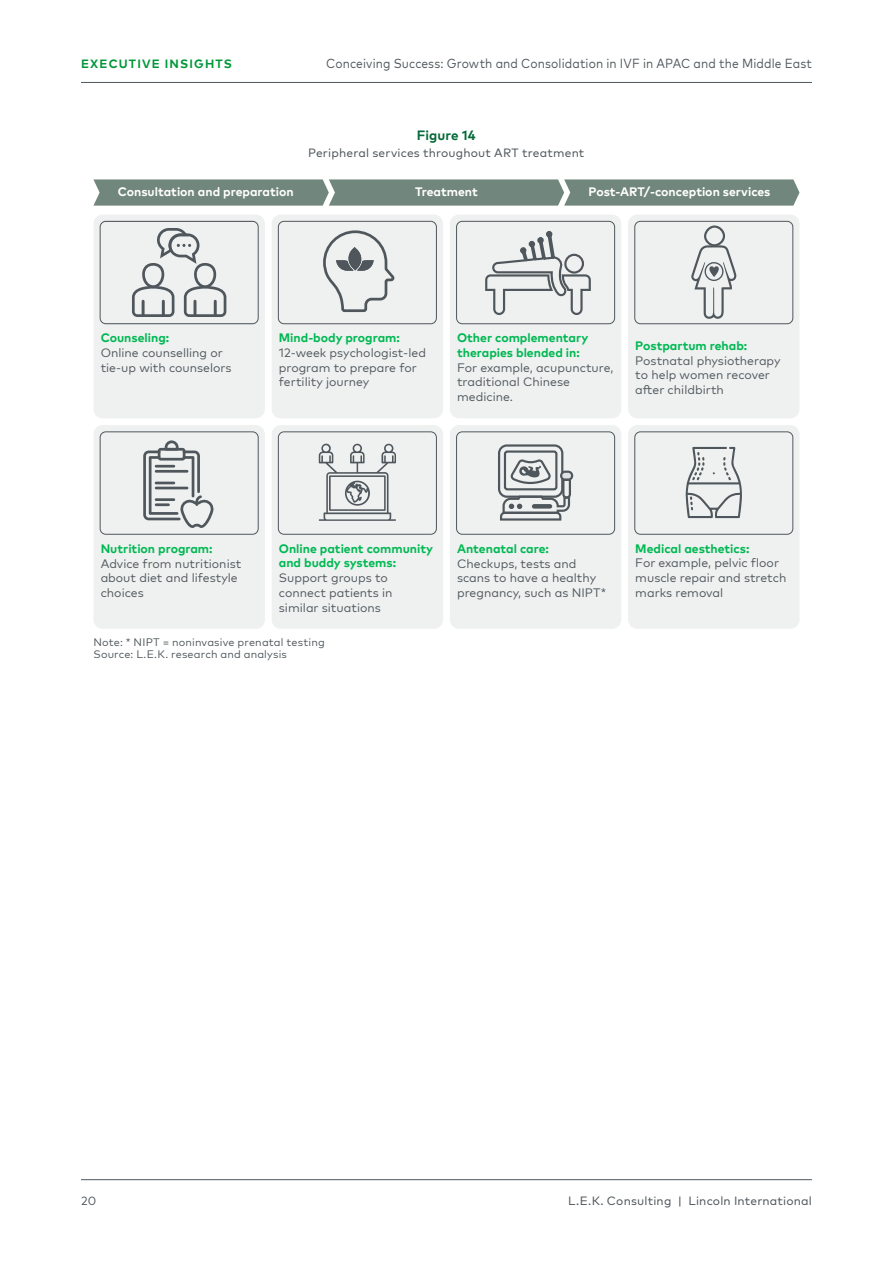
<style>
.page{position:relative;width:893px;height:1263px;background:#fff}
.page>*{position:absolute;margin:0;border:0;box-sizing:border-box;transform-origin:0 0}
.t1{font:700 13.5px "Mark Pro";letter-spacing:.01em;color:#076b3b}
.t2{font:13.2px "Mark Pro";letter-spacing:.01em;color:#50575c;scale:.91 1}
.t3{font:12.3px/14.7px "Mark Pro";color:#50575c}
.t4{font:700 12.3px/14.7px "Mark Pro";color:#00b852}
.t5{font:700 12.3px "Mark Pro";color:#fff}
.t6{font:12px "Mark Pro";letter-spacing:.015em;color:#50575c}
.t7{font:700 12px "Mark Pro";letter-spacing:.095em;color:#00973a}
.t8{font:12px "Mark Pro";color:#50575c}
.t9{font:10.95px/12.3px "Mark Pro";letter-spacing:.015em;color:#50575c}
</style>
<div class="page">
<hr style="left:81px;top:1179px;width:731px;height:1px;background:#50575c">
<hr style="left:81px;top:82px;width:731px;height:1px;background:#50575c">
<svg style="left:93px;top:179px;width:706px;height:27px;background:#788c83"></svg>
<div style="left:93px;top:215px;width:172px;height:203px;background:#eef1f0;border-radius:9px"></div>
<div style="left:272px;top:215px;width:171px;height:203px;background:#eef1f0;border-radius:9px"></div>
<div style="left:278px;top:221px;width:159px;height:103px;border:1px solid #50575c;border-radius:6px"></div>
<div style="left:450px;top:215px;width:171px;height:203px;background:#eef1f0;border-radius:9px"></div>
<div style="left:456px;top:221px;width:159px;height:103px;border:1px solid #50575c;border-radius:6px"></div>
<div style="left:628px;top:215px;width:171px;height:203px;background:#eef1f0;border-radius:9px"></div>
<div style="left:635px;top:221px;width:158px;height:103px;border:1px solid #50575c;border-radius:6px"></div>
<div style="left:93px;top:425px;width:172px;height:204px;background:#eef1f0;border-radius:9px"></div>
<div style="left:100px;top:432px;width:158px;height:102px;border:1px solid #50575c;border-radius:6px"></div>
<div style="left:272px;top:425px;width:171px;height:204px;background:#eef1f0;border-radius:9px"></div>
<div style="left:278px;top:432px;width:159px;height:102px;border:1px solid #50575c;border-radius:6px"></div>
<div style="left:450px;top:425px;width:171px;height:204px;background:#eef1f0;border-radius:9px"></div>
<div style="left:456px;top:432px;width:159px;height:102px;border:1px solid #50575c;border-radius:6px"></div>
<div style="left:628px;top:425px;width:171px;height:204px;background:#eef1f0;border-radius:9px"></div>
<div style="left:635px;top:432px;width:158px;height:102px;border:1px solid #50575c;border-radius:6px"></div>
<svg style="left:100px;top:221px;width:158px;height:103px"></svg>
<svg style="left:691px;top:225px;width:46px;height:94px"></svg>
<svg style="left:498px;top:444px;width:75px;height:77px"></svg>
<svg style="left:686px;top:447px;width:56px;height:71px"></svg>
<svg style="left:319px;top:230px;width:77px;height:291px"></svg>
<svg style="left:485px;top:231px;width:106px;height:84px"></svg>
<svg style="left:143px;top:440px;width:71px;height:88px"></svg>
<p class="t7" style="left:81px;top:54px;width:152px">EXECUTIVE INSIGHTS</p>
<p class="t2" style="left:326px;top:53px;width:535px">Conceiving Success: Growth and Consolidation in IVF in APAC and the Middle East</p>
<p class="t1" style="left:417px;top:125px;width:61px">Figure 14</p>
<p class="t6" style="left:308px;top:144px;width:278px">Peripheral services throughout ART treatment</p>
<p class="t5" style="left:118px;top:182px;width:177px">Consultation and preparation</p>
<p class="t5" style="left:415px;top:182px;width:64px">Treatment</p>
<p class="t5" style="left:588px;top:182px;width:184px">Post-ART/-conception services</p>
<p class="t4" style="left:101px;top:329px;width:70px">Counseling:</p>
<p class="t3" style="left:101px;top:344px;width:132px">Online counselling or tie-up with counselors</p>
<p class="t4" style="left:279px;top:329px;width:122px">Mind-body program:</p>
<p class="t3" style="left:279px;top:344px;width:149px">12-week psychologist-led program to prepare for fertility journey</p>
<p class="t4" style="left:457px;top:329px;width:133px">Other complementary therapies blended in:</p>
<p class="t3" style="left:457px;top:359px;width:158px">For example, acupuncture, traditional Chinese medicine.</p>
<p class="t4" style="left:635px;top:337px;width:114px">Postpartum rehab:</p>
<p class="t3" style="left:635px;top:352px;width:147px">Postnatal physiotherapy to help women recover after childbirth</p>
<p class="t4" style="left:101px;top:540px;width:113px">Nutrition program:</p>
<p class="t3" style="left:101px;top:555px;width:142px">Advice from nutritionist about diet and lifestyle choices</p>
<p class="t4" style="left:279px;top:540px;width:156px">Online patient community and buddy systems:</p>
<p class="t3" style="left:279px;top:569px;width:115px">Support groups to connect patients in similar situations</p>
<p class="t9" style="left:93px;top:635px;width:233px">Note: * NIPT = noninvasive prenatal testing<br>Source: L.E.K. research and analysis</p>
<p class="t4" style="left:457px;top:540px;width:93px">Antenatal care:</p>
<p class="t3" style="left:457px;top:555px;width:151px">Checkups, tests and scans to have a healthy pregnancy, such as NIPT*</p>
<p class="t4" style="left:635px;top:540px;width:116px">Medical aesthetics:</p>
<p class="t3" style="left:635px;top:555px;width:153px">For example, pelvic floor muscle repair and stretch marks removal</p>
<p class="t8" style="left:81px;top:1192px;width:17px">20</p>
<p class="t6" style="left:568px;top:1192px;width:245px">L.E.K. Consulting | Lincoln International</p>
</div>
